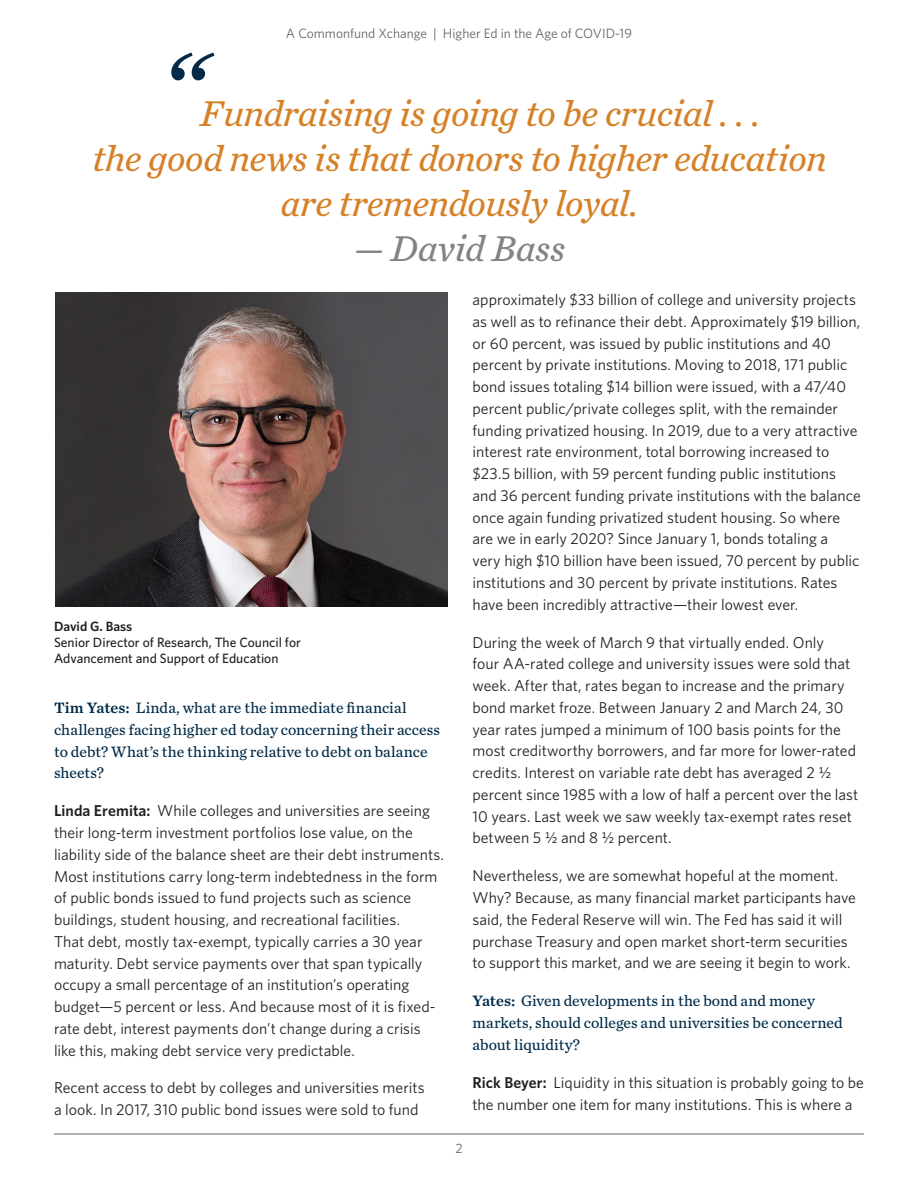
<style>
.page{position:relative;width:918px;height:1188px;background:#fff}
.page>*{position:absolute;margin:0;border:0;box-sizing:border-box;transform-origin:0 0}
.t1{font:italic 108px "Chronicle Text G3";color:#042a47}
.t2{font:italic 37.5px "Chronicle Text G3";letter-spacing:-.015em;color:#d68128}
.t3{font:italic 37.5px "Chronicle Text G3";letter-spacing:-.005em;color:#838386}
.t4{font:15.75px/21.8px "Whitney";color:#231f20}
.t5{font:15.75px/21.8px "Chronicle Text G3";letter-spacing:.005em;color:#002b49}
.t6{font:500 13.5px/16.2px "Whitney";color:#231f20}
.t7{font:13.5px "Whitney";color:#63656a}
.t8{font:600 13.5px "Whitney";color:#231f20}
.s1{font-family:"Chronicle Text G3 Semi"}
.s2{font-weight:600}
</style>
<div class="page">
<hr style="left:54px;top:1134px;width:810px;height:1px;background:#63656a">
<img style="left:55px;top:292px;width:393px;height:315px">
<p class="t7" style="left:286px;top:24px;width:348px">A Commonfund Xchange | Higher Ed in the Age of COVID-19</p>
<h1 class="t1" style="left:159px;top:7px;width:47px">“</h1>
<h2 class="t2" style="left:200px;top:85px;width:562px">Fundraising is going to be crucial . . .</h2>
<h2 class="t2" style="left:93px;top:130px;width:736px">the good news is that donors to higher education</h2>
<h2 class="t2" style="left:281px;top:175px;width:360px">are tremendously loyal.</h2>
<h2 class="t3" style="left:354px;top:220px;width:213px">— David Bass</h2>
<p class="t8" style="left:54px;top:617px;width:80px">David G. Bass</p>
<p class="t6" style="left:54px;top:634px;width:248px">Senior Director of Research, The Council for<br>Advancement and Support of Education</p>
<p class="t5" style="left:54px;top:696px;width:388px"><span class="s1">Tim Yates:</span> Linda, what are the immediate financial challenges facing higher ed today concerning their access to debt? What’s the thinking relative to debt on balance sheets?</p>
<p class="t4" style="left:54px;top:800px;width:391px"><span class="s2">Linda Eremita:</span> While colleges and universities are seeing their long-term investment portfolios lose value, on the liability side of the balance sheet are their debt instruments.<br>Most institutions carry long-term indebtedness in the form of public bonds issued to fund projects such as science buildings, student housing, and recreational facilities.<br>That debt, mostly tax-exempt, typically carries a 30 year maturity. Debt service payments over that span typically occupy a small percentage of an institution’s operating budget—5 percent or less. And because most of it is fixed&shy;rate debt, interest payments don’t change during a crisis like this, making debt service very predictable.</p>
<p class="t4" style="left:54px;top:1077px;width:372px">Recent access to debt by colleges and universities merits a look. In 2017, 310 public bond issues were sold to fund</p>
<p class="t4" style="left:472px;top:289px;width:390px">approximately $33 billion of college and university projects as well as to refinance their debt. Approximately $19 billion, or 60 percent, was issued by public institutions and 40 percent by private institutions. Moving to 2018, 171 public bond issues totaling $14 billion were issued, with a 47/40 percent public/private colleges split, with the remainder funding privatized housing. In 2019, due to a very attractive interest rate environment, total borrowing increased to $23.5 billion, with 59 percent funding public institutions and 36 percent funding private institutions with the balance once again funding privatized student housing. So where are we in early 2020? Since January 1, bonds totaling a<br>very high $10 billion have been issued, 70 percent by public institutions and 30 percent by private institutions. Rates have been incredibly attractive—their lowest ever.</p>
<p class="t4" style="left:472px;top:631px;width:387px">During the week of March 9 that virtually ended. Only<br>four AA-rated college and university issues were sold that week. After that, rates began to increase and the primary bond market froze. Between January 2 and March 24, 30 year rates jumped a minimum of 100 basis points for the most creditworthy borrowers, and far more for lower-rated credits. Interest on variable rate debt has averaged 2 ½ percent since 1985 with a low of half a percent over the last 10 years. Last week we saw weekly tax-exempt rates reset between 5 ½ and 8 ½ percent.</p>
<p class="t4" style="left:472px;top:865px;width:385px">Nevertheless, we are somewhat hopeful at the moment.<br>Why? Because, as many financial market participants have said, the Federal Reserve will win. The Fed has said it will purchase Treasury and open market short-term securities to support this market, and we are seeing it begin to work.</p>
<p class="t5" style="left:472px;top:989px;width:372px"><span class="s1">Yates:</span> Given developments in the bond and money markets, should colleges and universities be concerned about liquidity?</p>
<p class="t4" style="left:472px;top:1071px;width:393px"><span class="s2">Rick Beyer:</span> Liquidity in this situation is probably going to be the number one item for many institutions. This is where a</p>
<p class="t7" style="left:455px;top:1139px;width:9px">2</p>
</div>
